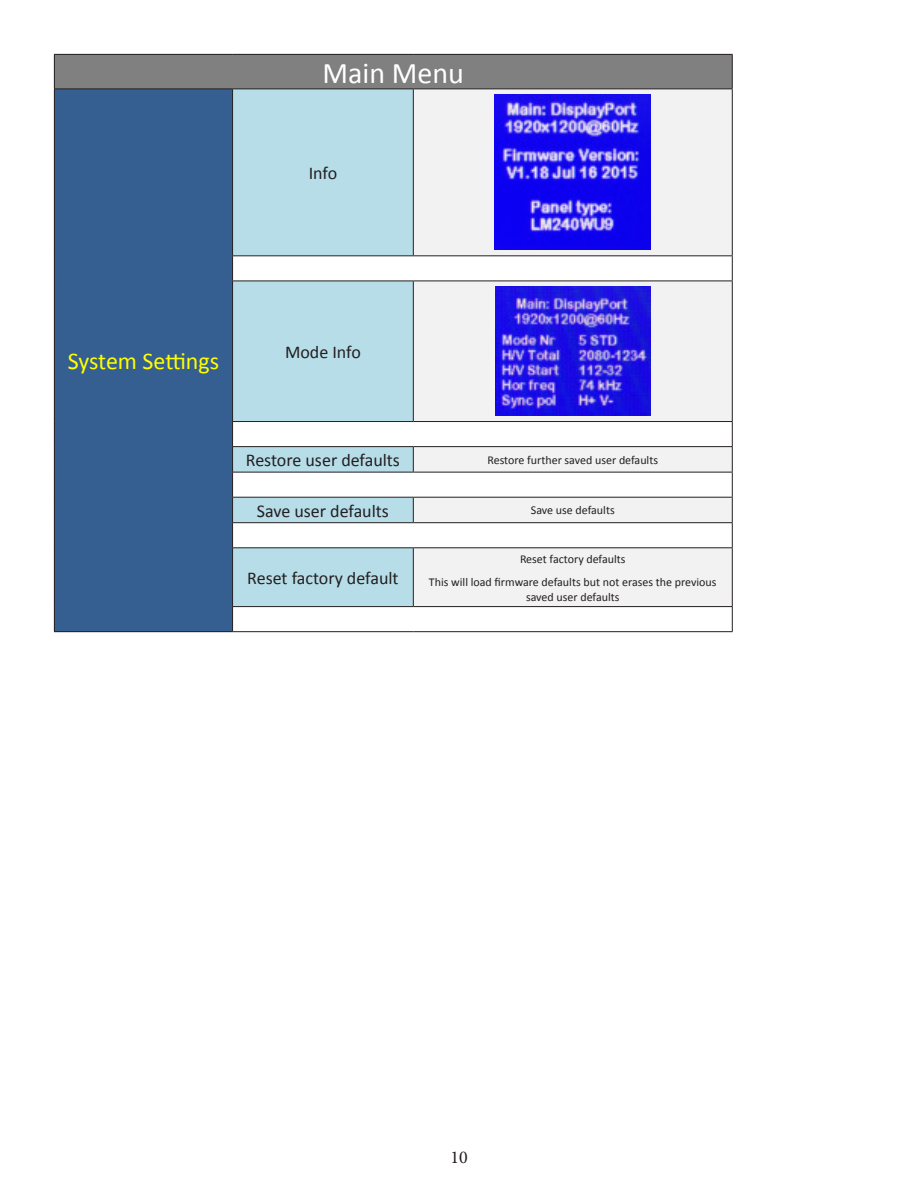
<style>
.page{position:relative;width:918px;height:1188px;background:#fff}
.page>*{position:absolute;margin:0;border:0;box-sizing:border-box;transform-origin:0 0}
.t1{font:30px "Calibri";color:#fff}
.t2{font:24px "Calibri";letter-spacing:-.005em;color:#ff0}
.t3{font:18px "Calibri";color:#231f20}
.t4{font:18px "Minion Pro";color:#231f20}
.t5{font:12px/23.4px "Calibri";color:#231f20;text-align:center}
</style>
<div class="page">
<div style="left:54px;top:54px;width:678px;height:35px;background:#808080"></div>
<div style="left:54px;top:89px;width:179px;height:543px;background:#365f91"></div>
<div style="left:233px;top:89px;width:180px;height:166px;background:#b6dde8"></div>
<div style="left:414px;top:89px;width:318px;height:166px;background:#f2f2f2"></div>
<svg style="left:233px;top:256px;width:499px;height:375px"></svg>
<hr style="left:54px;top:54px;width:179px;height:1px;background:#231f20">
<hr style="left:54px;top:55px;width:1px;height:33px;background:#231f20">
<hr style="left:233px;top:54px;width:180px;height:1px;background:#231f20">
<hr style="left:413px;top:54px;width:320px;height:1px;background:#231f20">
<hr style="left:732px;top:55px;width:1px;height:33px;background:#231f20">
<hr style="left:54px;top:88px;width:179px;height:1px;background:#231f20">
<hr style="left:54px;top:89px;width:1px;height:167px;background:#231f20">
<hr style="left:233px;top:88px;width:180px;height:1px;background:#231f20">
<hr style="left:232px;top:89px;width:1px;height:166px;background:#231f20">
<hr style="left:413px;top:88px;width:320px;height:1px;background:#231f20">
<hr style="left:413px;top:89px;width:1px;height:166px;background:#231f20">
<hr style="left:732px;top:89px;width:1px;height:166px;background:#231f20">
<svg style="left:54px;top:256px;width:1px;height:25px"></svg>
<hr style="left:232px;top:255px;width:181px;height:1px;background:#231f20">
<svg style="left:232px;top:256px;width:1px;height:25px"></svg>
<hr style="left:413px;top:255px;width:320px;height:1px;background:#231f20">
<svg style="left:732px;top:256px;width:1px;height:25px"></svg>
<hr style="left:54px;top:281px;width:1px;height:141px;background:#231f20">
<hr style="left:232px;top:281px;width:181px;height:1px;background:#231f20">
<hr style="left:232px;top:281px;width:1px;height:140px;background:#231f20">
<hr style="left:413px;top:281px;width:320px;height:1px;background:#231f20">
<hr style="left:413px;top:281px;width:1px;height:140px;background:#231f20">
<hr style="left:732px;top:281px;width:1px;height:140px;background:#231f20">
<hr style="left:232px;top:421px;width:181px;height:1px;background:#231f20">
<hr style="left:413px;top:421px;width:320px;height:1px;background:#231f20">
<hr style="left:232px;top:446px;width:181px;height:1px;background:#231f20">
<hr style="left:413px;top:446px;width:320px;height:1px;background:#231f20">
<svg style="left:413px;top:447px;width:1px;height:25px"></svg>
<hr style="left:232px;top:472px;width:181px;height:1px;background:#231f20">
<hr style="left:413px;top:472px;width:320px;height:1px;background:#231f20">
<hr style="left:232px;top:497px;width:181px;height:1px;background:#231f20">
<hr style="left:413px;top:497px;width:320px;height:1px;background:#231f20">
<svg style="left:413px;top:498px;width:1px;height:24px"></svg>
<svg style="left:54px;top:422px;width:1px;height:126px"></svg>
<hr style="left:232px;top:522px;width:181px;height:1px;background:#231f20">
<svg style="left:232px;top:422px;width:1px;height:125px"></svg>
<hr style="left:413px;top:522px;width:320px;height:1px;background:#231f20">
<svg style="left:732px;top:422px;width:1px;height:125px"></svg>
<hr style="left:54px;top:548px;width:1px;height:59px;background:#231f20">
<hr style="left:232px;top:547px;width:181px;height:1px;background:#231f20">
<hr style="left:232px;top:548px;width:1px;height:58px;background:#231f20">
<hr style="left:413px;top:547px;width:320px;height:1px;background:#231f20">
<hr style="left:413px;top:548px;width:1px;height:58px;background:#231f20">
<hr style="left:732px;top:548px;width:1px;height:58px;background:#231f20">
<svg style="left:54px;top:607px;width:1px;height:24px"></svg>
<hr style="left:232px;top:606px;width:181px;height:1px;background:#231f20">
<svg style="left:232px;top:607px;width:1px;height:24px"></svg>
<hr style="left:413px;top:606px;width:320px;height:1px;background:#231f20">
<svg style="left:732px;top:607px;width:1px;height:24px"></svg>
<hr style="left:54px;top:631px;width:179px;height:1px;background:#231f20">
<hr style="left:233px;top:631px;width:180px;height:1px;background:#231f20">
<hr style="left:413px;top:631px;width:320px;height:1px;background:#231f20">
<img style="left:495px;top:95px;width:156px;height:155px">
<img style="left:495px;top:287px;width:155px;height:129px">
<h1 class="t1" style="left:323px;top:62px;width:143px">Main Menu</h1>
<h3 class="t3" style="left:309px;top:167px;width:30px">Info</h3>
<h2 class="t2" style="left:68px;top:346px;width:153px">System Settings</h2>
<h3 class="t3" style="left:285px;top:346px;width:77px">Mode Info</h3>
<h3 class="t3" style="left:246px;top:449px;width:156px">Restore user defaults</h3>
<p class="t5" style="left:487px;top:448px;width:172px">Restore further saved user defaults</p>
<h3 class="t3" style="left:257px;top:504px;width:134px">Save user defaults</h3>
<p class="t5" style="left:531px;top:500px;width:85px">Save use defaults</p>
<h3 class="t3" style="left:247px;top:567px;width:153px">Reset factory default</h3>
<p class="t5" style="left:429px;top:547px;width:289px">Reset factory defaults<br>This will load firmware defaults but not erases the previous</p>
<p class="t5" style="left:526px;top:586px;width:95px">saved user defaults</p>
<h3 class="t4" style="left:450px;top:1147px;width:19px">10</h3>
</div>
